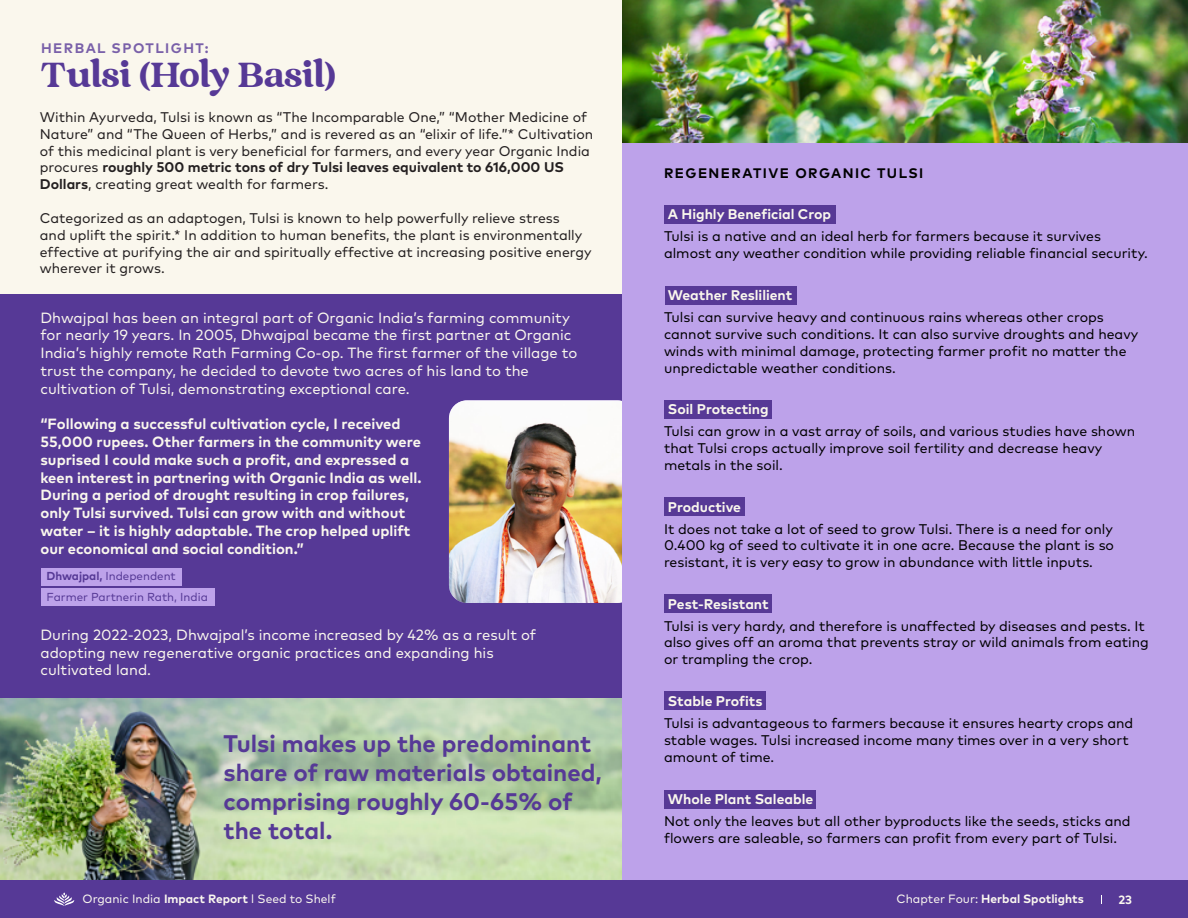
<style>
.page{position:relative;width:1188px;height:918px;background:#faf7ed}
.page>*{position:absolute;margin:0;border:0;box-sizing:border-box;transform-origin:0 0}
.t1{font:34.5px "Vintage";letter-spacing:-.005em;color:#563996}
.t2{font:700 24px/28.8px "Mark OT";color:#563996}
.t3{font:14.85px/17.7px "Mark OT";color:#faf7ed}
.t4{font:700 14.85px/17.7px "Mark OT";color:#faf7ed}
.t5{font:13.95px/16.8px "Mark OT";color:#000}
.t6{font:13.95px/16.8px "Mark OT";color:#231f20}
.t7{font:700 13.95px "Mark OT";color:#faf7ed}
.t8{font:700 13.8px "Mark OT";letter-spacing:.105em;color:#000}
.t9{font:700 13.8px "Mark OT";letter-spacing:.105em;color:#7960a9}
.t10{font:12px "Mark OT";color:#fbf8ef}
.t11{font:700 12px "Mark OT";color:#fbf8ef}
.t12{font:11.55px/20.2px "Mark OT";color:#563996}
.s1{font-weight:700}
.s2{font-weight:400}
</style>
<div class="page">
<img style="left:0;top:698px;width:622px;height:182px">
<div style="left:0;top:294px;width:688px;height:404px;background:#563996"></div>
<img style="left:449px;top:400px;width:173px;height:203px">
<div style="left:622px;top:0;width:566px;height:918px;background:#bda2ea"></div>
<img style="left:622px;top:0;width:566px;height:143px">
<div style="left:41px;top:568px;width:141px;height:17px;background:#bda2ea"></div>
<div style="left:41px;top:588px;width:173px;height:18px;background:#bda2ea"></div>
<div style="left:665px;top:205px;width:171px;height:19px;background:#573996"></div>
<div style="left:665px;top:286px;width:131px;height:19px;background:#573996"></div>
<div style="left:665px;top:594px;width:107px;height:19px;background:#573996"></div>
<div style="left:665px;top:497px;width:80px;height:19px;background:#573996"></div>
<div style="left:665px;top:400px;width:107px;height:19px;background:#573996"></div>
<div style="left:665px;top:790px;width:151px;height:18px;background:#573996"></div>
<div style="left:665px;top:692px;width:101px;height:18px;background:#573996"></div>
<div style="left:0;top:880px;width:1188px;height:38px;background:#563996"></div>
<svg style="left:54px;top:893px;width:20px;height:13px"></svg>
<p class="t9" style="left:41px;top:39px;width:169px">HERBAL SPOTLIGHT:</p>
<h1 class="t1" style="left:41px;top:54px;width:296px">Tulsi (Holy Basil)</h1>
<p class="t6" style="left:40px;top:108px;width:555px">Within Ayurveda, Tulsi is known as “The Incomparable One,” “Mother Medicine of Nature” and “The Queen of Herbs,” and is revered as an “elixir of life.”* Cultivation of this medicinal plant is very beneficial for farmers, and every year Organic India procures <span class="s1">roughly 500 metric tons of dry Tulsi leaves equivalent to 616,000 US Dollars</span>, creating great wealth for farmers.</p>
<p class="t6" style="left:40px;top:209px;width:553px">Categorized as an adaptogen, Tulsi is known to help powerfully relieve stress<br>and uplift the spirit.* In addition to human benefits, the plant is environmentally effective at purifying the air and spiritually effective at increasing positive energy wherever it grows.</p>
<p class="t3" style="left:40px;top:308px;width:538px">Dhwajpal has been an integral part of Organic India’s farming community for nearly 19 years. In 2005, Dhwajpal became the first partner at Organic India’s highly remote Rath Farming Co-op. The first farmer of the village to trust the company, he decided to devote two acres of his land to the cultivation of Tulsi, demonstrating exceptional care.</p>
<p class="t4" style="left:40px;top:415px;width:383px">“Following a successful cultivation cycle, I received 55,000 rupees. Other farmers in the community were suprised I could make such a profit, and expressed a keen interest in partnering with Organic India as well.<br>During a period of drought resulting in crop failures, only Tulsi survived. Tulsi can grow with and without water – it is highly adaptable. The crop helped uplift our economical and social condition.”</p>
<p class="t12" style="left:46px;top:566px;width:163px"><span class="s1">Dhwajpal,</span> Independent<br>Farmer Partnerin Rath, India</p>
<p class="t3" style="left:40px;top:626px;width:497px">During 2022-2023, Dhwajpal’s income increased by 42% as a result of adopting new regenerative organic practices and expanding his cultivated land.</p>
<h2 class="t2" style="left:224px;top:729px;width:380px">Tulsi makes up the predominant share of raw materials obtained, comprising roughly 60-65% of the total.</h2>
<p class="t8" style="left:664px;top:164px;width:261px">REGENERATIVE ORGANIC TULSI</p>
<p class="t7" style="left:668px;top:205px;width:165px">A Highly Beneficial Crop</p>
<p class="t5" style="left:664px;top:228px;width:485px">Tulsi is a native and an ideal herb for farmers because it survives almost any weather condition while providing reliable financial security.</p>
<p class="t7" style="left:668px;top:286px;width:126px">Weather Reslilient</p>
<p class="t5" style="left:664px;top:309px;width:476px">Tulsi can survive heavy and continuous rains whereas other crops cannot survive such conditions. It can also survive droughts and heavy winds with minimal damage, protecting farmer profit no matter the unpredictable weather conditions.</p>
<p class="t7" style="left:668px;top:400px;width:102px">Soil Protecting</p>
<p class="t5" style="left:664px;top:423px;width:473px">Tulsi can grow in a vast array of soils, and various studies have shown that Tulsi crops actually improve soil fertility and decrease heavy metals in the soil.</p>
<p class="t7" style="left:668px;top:498px;width:75px">Productive</p>
<p class="t5" style="left:664px;top:520px;width:452px;text-align:justify">It does not take a lot of seed to grow Tulsi. There is a need for only 0.400 kg of seed to cultivate it in one acre. Because the plant is so resistant, it is very easy to grow in abundance with little inputs.</p>
<p class="t7" style="left:668px;top:595px;width:102px">Pest-Resistant</p>
<p class="t5" style="left:664px;top:617px;width:486px">Tulsi is very hardy, and therefore is unaffected by diseases and pests. It also gives off an aroma that prevents stray or wild animals from eating or trampling the crop.</p>
<p class="t7" style="left:668px;top:692px;width:96px">Stable Profits</p>
<p class="t5" style="left:664px;top:714px;width:471px">Tulsi is advantageous to farmers because it ensures hearty crops and stable wages. Tulsi increased income many times over in a very short amount of time.</p>
<p class="t7" style="left:668px;top:790px;width:147px">Whole Plant Saleable</p>
<p class="t5" style="left:664px;top:813px;width:468px">Not only the leaves but all other byproducts like the seeds, sticks and flowers are saleable, so farmers can profit from every part of Tulsi.</p>
<p class="t10" style="left:83px;top:892px;width:255px">Organic India <span class="s1">Impact Report</span> l Seed to Shelf</p>
<p class="t11" style="left:897px;top:891px;width:189px"><span class="s2">Chapter Four:</span> Herbal Spotlights</p>
<p class="t11" style="left:1119px;top:892px;width:15px">23</p>
</div>
